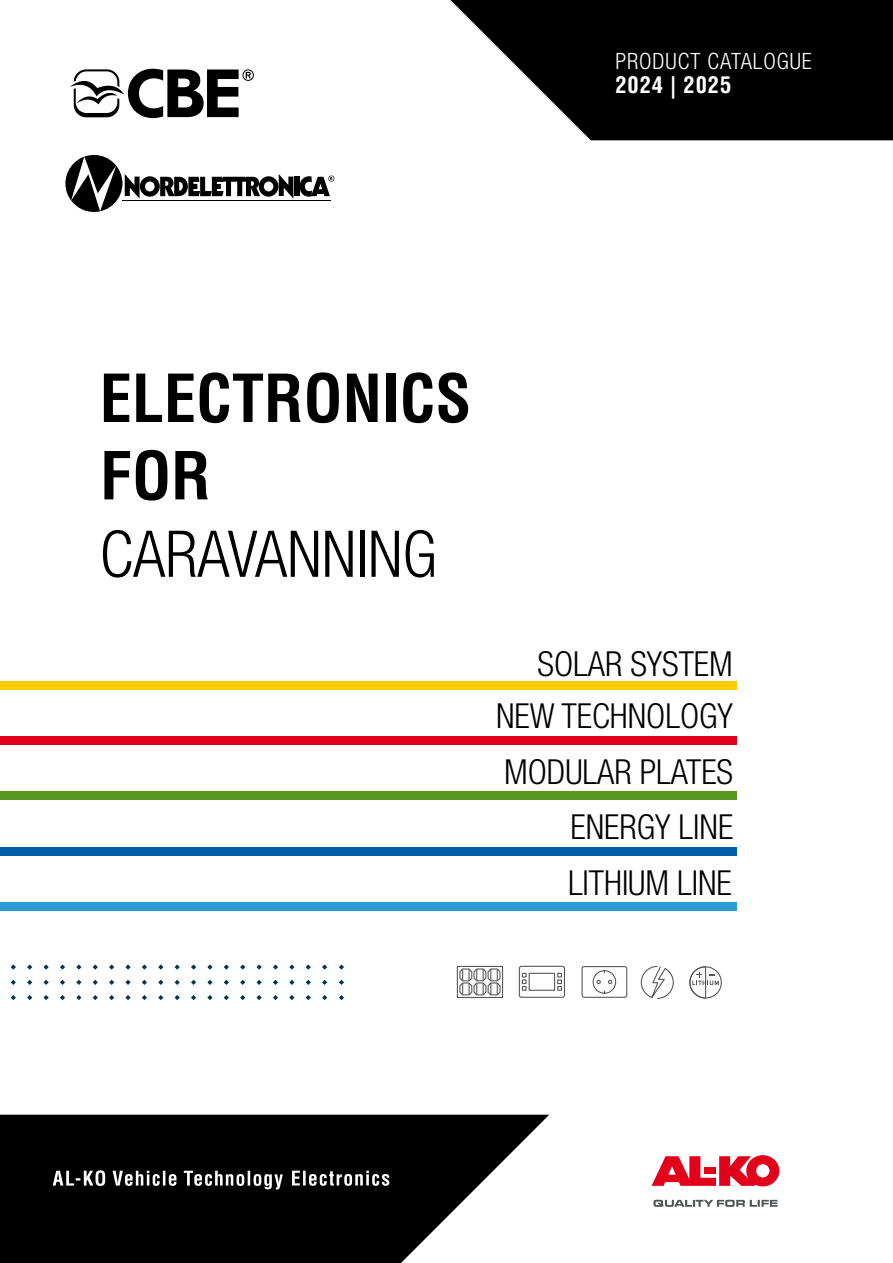
<style>
.page{position:relative;width:893px;height:1263px;background:#fff}
.page>*{position:absolute;margin:0;border:0;box-sizing:border-box;transform-origin:0 0}
.t1{font:700 condensed 64.5px/77.4px "Helvetica";color:#000}
.t2{font:300 condensed 64.5px "Helvetica Neue LT Std";color:#000}
.t3{font:300 condensed 34.5px "Helvetica Neue LT Std";color:#000}
.t4{font:300 condensed 22.5px "Helvetica Neue LT Std";letter-spacing:.04em;color:#fff}
.t5{font:700 condensed 22.5px "Helvetica";letter-spacing:.04em;color:#fff}
</style>
<div class="page">
<div style="left:242px;top:69px;width:12px;height:12px;border:1px solid #000;border-radius:50%"></div>
<svg style="left:246px;top:72px;width:5px;height:6px"></svg>
<svg style="left:70px;top:69px;width:169px;height:49px"></svg>
<div style="left:294px;top:177px;width:5px;height:19px;background:#000"></div>
<svg style="left:65px;top:155px;width:228px;height:57px"></svg>
<hr style="left:122px;top:200px;width:209px;height:1px;background:#000">
<svg style="left:300px;top:176px;width:34px;height:21px"></svg>
<svg style="left:450px;top:0;width:443px;height:140px;fill:#000"></svg>
<div style="left:0;top:1115px;width:388px;height:148px;background:#000"></div>
<svg style="left:388px;top:1115px;width:392px;height:148px"></svg>
<svg style="left:53px;top:1170px;width:230px;height:19px"></svg>
<svg style="left:292px;top:1170px;width:97px;height:16px"></svg>
<svg style="left:653px;top:1200px;width:125px;height:7px"></svg>
<svg style="left:652px;top:1155px;width:127px;height:31px"></svg>
<div style="left:704px;top:1167px;width:12px;height:6px;background:#e2001a"></div>
<svg style="left:11px;top:964px;width:5px;height:6px"></svg>
<svg style="left:27px;top:964px;width:5px;height:6px"></svg>
<svg style="left:11px;top:980px;width:5px;height:5px"></svg>
<svg style="left:27px;top:980px;width:5px;height:5px"></svg>
<svg style="left:11px;top:995px;width:5px;height:5px"></svg>
<svg style="left:27px;top:995px;width:5px;height:5px"></svg>
<svg style="left:43px;top:964px;width:6px;height:6px"></svg>
<svg style="left:60px;top:964px;width:5px;height:6px"></svg>
<svg style="left:76px;top:964px;width:5px;height:6px"></svg>
<svg style="left:93px;top:964px;width:5px;height:6px"></svg>
<svg style="left:109px;top:964px;width:5px;height:6px"></svg>
<svg style="left:125px;top:964px;width:6px;height:6px"></svg>
<svg style="left:142px;top:964px;width:5px;height:6px"></svg>
<svg style="left:158px;top:964px;width:5px;height:6px"></svg>
<svg style="left:175px;top:964px;width:5px;height:6px"></svg>
<svg style="left:191px;top:964px;width:5px;height:6px"></svg>
<svg style="left:207px;top:964px;width:6px;height:6px"></svg>
<svg style="left:224px;top:964px;width:5px;height:6px"></svg>
<svg style="left:240px;top:964px;width:5px;height:6px"></svg>
<svg style="left:256px;top:964px;width:6px;height:6px"></svg>
<svg style="left:273px;top:964px;width:5px;height:6px"></svg>
<svg style="left:289px;top:964px;width:5px;height:6px"></svg>
<svg style="left:306px;top:964px;width:5px;height:6px"></svg>
<svg style="left:322px;top:964px;width:5px;height:6px"></svg>
<svg style="left:43px;top:980px;width:6px;height:5px"></svg>
<svg style="left:60px;top:980px;width:5px;height:5px"></svg>
<svg style="left:76px;top:980px;width:5px;height:5px"></svg>
<svg style="left:93px;top:980px;width:5px;height:5px"></svg>
<svg style="left:109px;top:980px;width:5px;height:5px"></svg>
<svg style="left:125px;top:980px;width:6px;height:5px"></svg>
<svg style="left:142px;top:980px;width:5px;height:5px"></svg>
<svg style="left:158px;top:980px;width:5px;height:5px"></svg>
<svg style="left:175px;top:980px;width:5px;height:5px"></svg>
<svg style="left:191px;top:980px;width:5px;height:5px"></svg>
<svg style="left:207px;top:980px;width:6px;height:5px"></svg>
<svg style="left:224px;top:980px;width:5px;height:5px"></svg>
<svg style="left:240px;top:980px;width:5px;height:5px"></svg>
<svg style="left:256px;top:980px;width:6px;height:5px"></svg>
<svg style="left:273px;top:980px;width:5px;height:5px"></svg>
<svg style="left:289px;top:980px;width:5px;height:5px"></svg>
<svg style="left:306px;top:980px;width:5px;height:5px"></svg>
<svg style="left:322px;top:980px;width:5px;height:5px"></svg>
<svg style="left:43px;top:995px;width:6px;height:5px"></svg>
<svg style="left:60px;top:995px;width:5px;height:5px"></svg>
<svg style="left:76px;top:995px;width:5px;height:5px"></svg>
<svg style="left:93px;top:995px;width:5px;height:5px"></svg>
<svg style="left:109px;top:995px;width:5px;height:5px"></svg>
<svg style="left:125px;top:995px;width:6px;height:5px"></svg>
<svg style="left:142px;top:995px;width:5px;height:5px"></svg>
<svg style="left:158px;top:995px;width:5px;height:5px"></svg>
<svg style="left:175px;top:995px;width:5px;height:5px"></svg>
<svg style="left:191px;top:995px;width:5px;height:5px"></svg>
<svg style="left:207px;top:995px;width:6px;height:5px"></svg>
<svg style="left:224px;top:995px;width:5px;height:5px"></svg>
<svg style="left:240px;top:995px;width:5px;height:5px"></svg>
<svg style="left:256px;top:995px;width:6px;height:5px"></svg>
<svg style="left:273px;top:995px;width:5px;height:5px"></svg>
<svg style="left:289px;top:995px;width:5px;height:5px"></svg>
<svg style="left:306px;top:995px;width:5px;height:5px"></svg>
<svg style="left:322px;top:995px;width:5px;height:5px"></svg>
<svg style="left:339px;top:964px;width:5px;height:6px"></svg>
<svg style="left:339px;top:980px;width:5px;height:5px"></svg>
<svg style="left:339px;top:995px;width:5px;height:5px"></svg>
<div style="left:0;top:736px;width:736px;height:9px;background:#e2001a"></div>
<div style="left:0;top:902px;width:736px;height:8px;background:#2a9cd3"></div>
<div style="left:0;top:791px;width:736px;height:9px;background:#589720"></div>
<div style="left:0;top:681px;width:736px;height:8px;background:#fecc00"></div>
<div style="left:0;top:847px;width:736px;height:8px;background:#005ea8"></div>
<svg style="left:581px;top:966px;width:47px;height:32px"></svg>
<svg style="left:640px;top:965px;width:34px;height:34px"></svg>
<div style="left:457px;top:966px;width:46px;height:32px;border:1px solid #525356"></div>
<svg style="left:458px;top:968px;width:43px;height:28px"></svg>
<svg style="left:518px;top:965px;width:47px;height:33px"></svg>
<svg style="left:689px;top:966px;width:33px;height:33px"></svg>
<p class="t4" style="left:615px;top:48px;width:198px">PRODUCT CATALOGUE</p>
<p class="t5" style="left:615px;top:71px;width:117px">2024 | 2025</p>
<h1 class="t1" style="left:100px;top:359px;width:373px">ELECTRONICS<br>FOR</h1>
<h1 class="t2" style="left:100px;top:517px;width:339px">CARAVANNING</h1>
<p class="t3" style="left:538px;top:644px;width:197px">SOLAR SYSTEM</p>
<p class="t3" style="left:496px;top:696px;width:238px">NEW TECHNOLOGY</p>
<p class="t3" style="left:504px;top:752px;width:231px">MODULAR PLATES</p>
<p class="t3" style="left:571px;top:807px;width:164px">ENERGY LINE</p>
<p class="t3" style="left:568px;top:863px;width:165px">LITHIUM LINE</p>
</div>
